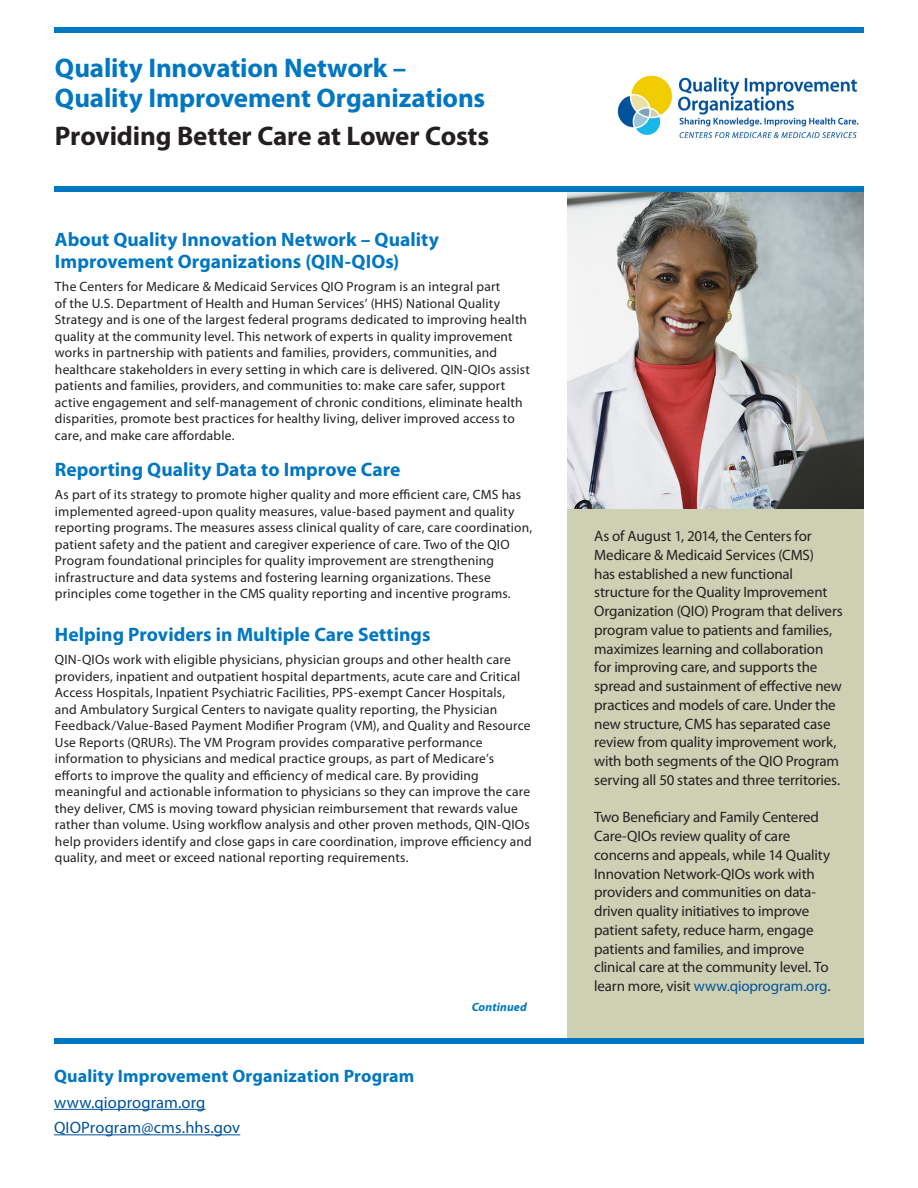
<style>
.page{position:relative;width:918px;height:1188px;background:#fff}
.page>*{position:absolute;margin:0;border:0;box-sizing:border-box;transform-origin:0 0}
.t1{font:700 27px "Myriad Pro";letter-spacing:-.005em;color:#0077c0}
.t2{font:700 27px "Myriad Pro";letter-spacing:-.005em;color:#231f20}
.Subhead{font:700 19.5px/22.5px "Myriad Pro";color:#0077c0}
.website___number{font:700 18px "Myriad Pro";letter-spacing:.005em;color:#0077c0}
.website___number-2{font:16.5px "Myriad Pro";letter-spacing:.005em;color:#01529a}
.Side_Bar_Copy{font:15px/18.8px "Myriad Pro";letter-spacing:-.01em;color:#231f20}
.Body_Copy{font:13.5px/16.5px "Myriad Pro";letter-spacing:.015em;color:#231f20}
.Subhead-2{font:13.5px/16.5px "Myriad Pro";letter-spacing:.015em;color:#231f20}
.Continued{font:italic 700 12px "Myriad Pro";letter-spacing:.015em;color:#0077c0}
.s1{color:#01529a}
</style>
<div class="page">
<img style="left:617px;top:75px;width:242px;height:64px">
<img style="left:567px;top:192px;width:297px;height:317px">
<hr style="left:54px;top:1109px;width:152px;height:1px;background:#01529a">
<hr style="left:54px;top:1134px;width:186px;height:1px;background:#01529a">
<div style="left:567px;top:510px;width:297px;height:534px;background:#ced0b4"></div>
<div style="left:54px;top:1038px;width:810px;height:6px;background:#0077c0"></div>
<div style="left:54px;top:27px;width:810px;height:6px;background:#0077c0"></div>
<div style="left:54px;top:186px;width:810px;height:6px;background:#0077c0"></div>
<p class="t1" style="left:55px;top:51px;width:353px">Quality Innovation Network –</p>
<p class="t1" style="left:55px;top:81px;width:432px">Quality Improvement Organizations</p>
<p class="t2" style="left:55px;top:118px;width:436px">Providing Better Care at Lower Costs</p>
<p class="Subhead" style="left:55px;top:227px;width:385px">About Quality Innovation Network – Quality<br>Improvement Organizations (QIN-QIOs)</p>
<p class="Subhead-2" style="left:55px;top:279px;width:477px">The Centers for Medicare &amp; Medicaid Services QIO Program is an integral part<br>of the U.S. Department of Health and Human Services’ (HHS) National Quality Strategy and is one of the largest federal programs dedicated to improving health quality at the community level. This network of experts in quality improvement works in partnership with patients and families, providers, communities, and healthcare stakeholders in every setting in which care is delivered. QIN-QIOs assist patients and families, providers, and communities to: make care safer, support active engagement and self-management of chronic conditions, eliminate health disparities, promote best practices for healthy living, deliver improved access to care, and make care affordable.</p>
<p class="Subhead" style="left:55px;top:458px;width:347px">Reporting Quality Data to Improve Care</p>
<p class="Body_Copy" style="left:55px;top:486px;width:479px">As part of its strategy to promote higher quality and more efficient care, CMS has implemented agreed-upon quality measures, value-based payment and quality reporting programs. The measures assess clinical quality of care, care coordination, patient safety and the patient and caregiver experience of care. Two of the QIO Program foundational principles for quality improvement are strengthening infrastructure and data systems and fostering learning organizations. These principles come together in the CMS quality reporting and incentive programs.</p>
<p class="Subhead" style="left:55px;top:623px;width:377px">Helping Providers in Multiple Care Settings</p>
<p class="Body_Copy" style="left:55px;top:651px;width:478px">QIN-QIOs work with eligible physicians, physician groups and other health care providers, inpatient and outpatient hospital departments, acute care and Critical Access Hospitals, Inpatient Psychiatric Facilities, PPS-exempt Cancer Hospitals,<br>and Ambulatory Surgical Centers to navigate quality reporting, the Physician Feedback/Value-Based Payment Modifier Program (VM), and Quality and Resource Use Reports (QRURs). The VM Program provides comparative performance information to physicians and medical practice groups, as part of Medicare’s efforts to improve the quality and efficiency of medical care. By providing meaningful and actionable information to physicians so they can improve the care they deliver, CMS is moving toward physician reimbursement that rewards value rather than volume. Using workflow analysis and other proven methods, QIN-QIOs help providers identify and close gaps in care coordination, improve efficiency and quality, and meet or exceed national reporting requirements.</p>
<p class="website___number" style="left:54px;top:1064px;width:362px">Quality Improvement Organization Program</p>
<p class="website___number-2" style="left:54px;top:1092px;width:153px">www.qioprogram.org</p>
<p class="website___number-2" style="left:54px;top:1117px;width:188px">QIOProgram@cms.hhs.gov</p>
<p class="Continued" style="left:472px;top:999px;width:57px">Continued</p>
<p class="Side_Bar_Copy" style="left:594px;top:526px;width:250px">As of August 1, 2014, the Centers for Medicare &amp; Medicaid Services (CMS)<br>has established a new functional structure for the Quality Improvement Organization (QIO) Program that delivers program value to patients and families, maximizes learning and collaboration for improving care, and supports the spread and sustainment of effective new practices and models of care. Under the new structure, CMS has separated case review from quality improvement work, with both segments of the QIO Program serving all 50 states and three territories.</p>
<p class="Side_Bar_Copy" style="left:594px;top:808px;width:238px">Two Beneficiary and Family Centered Care-QIOs review quality of care concerns and appeals, while 14 Quality Innovation Network-QIOs work with providers and communities on data&shy;driven quality initiatives to improve patient safety, reduce harm, engage patients and families, and improve clinical care at the community level. To learn more, visit <span class="s1">www.qioprogram.org</span>.</p>
</div>
